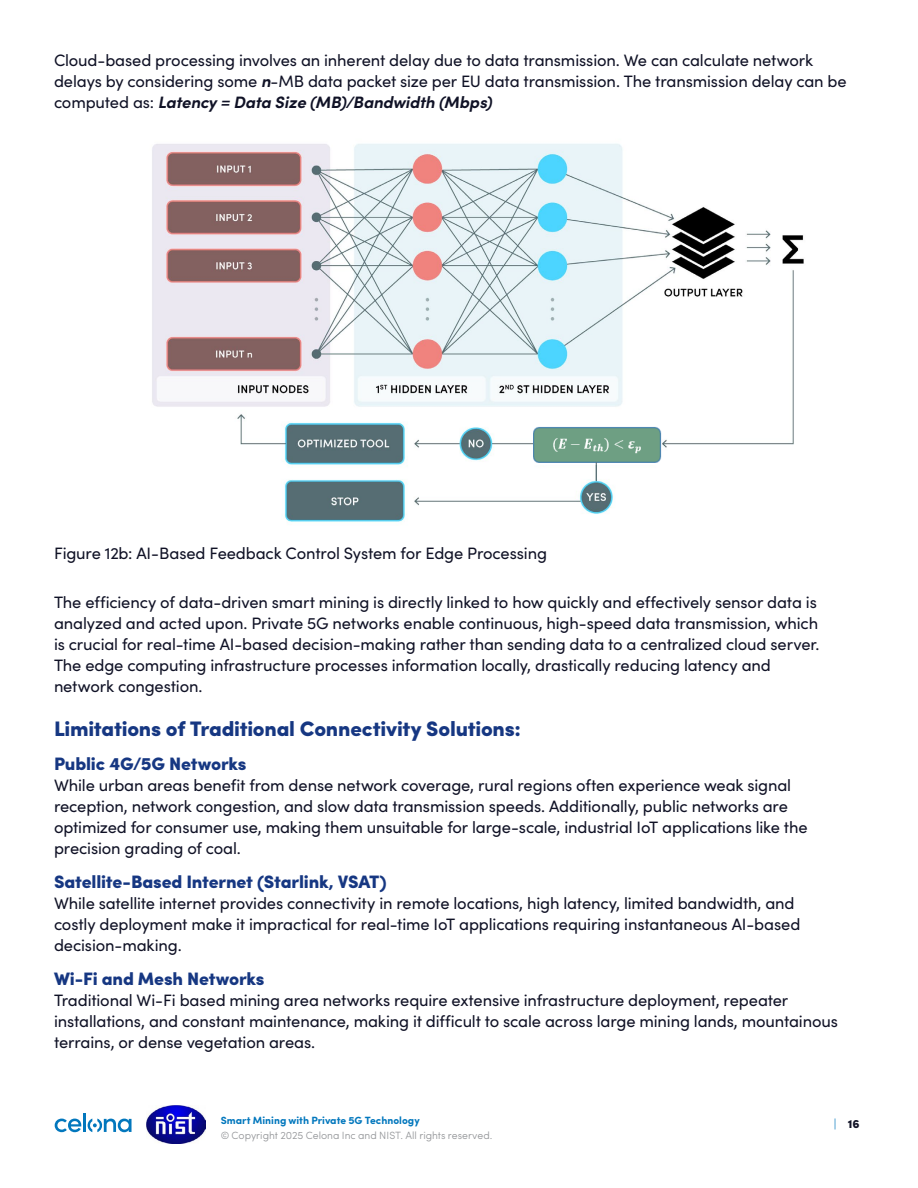
<style>
.page{position:relative;width:918px;height:1188px;background:#fff}
.page>*{position:absolute;margin:0;border:0;box-sizing:border-box;transform-origin:0 0}
.t1{font:900 21px "Sofia Pro";letter-spacing:-.01em;color:#163782}
.t2{font:900 18px "Sofia Pro";letter-spacing:-.01em;color:#163782}
.t3{font:16.5px/21px "Sofia Pro";letter-spacing:-.01em;color:#101226}
.t4{font:900 12px "Sofia Pro";color:#101226}
.t5{font:300 10.5px "Sofia Pro";color:#939598}
.t6{font:700 10.5px "Sofia Pro";color:#0277bd}
.s1{font-weight:700;font-style:italic}
.s2{font-weight:300;color:#0277bd}
</style>
<div class="page">
<svg style="left:55px;top:1119px;width:26px;height:13px"></svg>
<hr style="left:83px;top:1114px;width:3px;height:18px;background:#0277bd">
<svg style="left:88px;top:1119px;width:44px;height:13px"></svg>
<img style="left:147px;top:1105px;width:58px;height:39px">
<img style="left:152px;top:143px;width:652px;height:379px">
<div style="left:533px;top:421px;width:128px;height:43px;background:linear-gradient(to right,#fff,#fff)"></div>
<img style="left:533px;top:426px;width:128px;height:36px">
<svg style="left:596px;top:462px;width:1px;height:19px"></svg>
<p class="t3" style="left:54px;top:49px;width:794px">Cloud-based processing involves an inherent delay due to data transmission. We can calculate network delays by considering some <span class="s1">n</span>-MB data packet size per EU data transmission. The transmission delay can be computed as: <span class="s1">Latency = Data Size (MB)/Bandwidth (Mbps)</span></p>
<p class="t3" style="left:54px;top:542px;width:495px">Figure 12b: AI-Based Feedback Control System for Edge Processing</p>
<p class="t3" style="left:54px;top:591px;width:767px">The efficiency of data-driven smart mining is directly linked to how quickly and effectively sensor data is analyzed and acted upon. Private 5G networks enable continuous, high-speed data transmission, which is crucial for real-time AI-based decision-making rather than sending data to a centralized cloud server.<br>The edge computing infrastructure processes information locally, drastically reducing latency and network congestion.</p>
<p class="t1" style="left:54px;top:712px;width:469px">Limitations of Traditional Connectivity Solutions:</p>
<p class="t2" style="left:54px;top:750px;width:194px">Public 4G/5G Networks</p>
<p class="t3" style="left:54px;top:774px;width:755px">While urban areas benefit from dense network coverage, rural regions often experience weak signal reception, network congestion, and slow data transmission speeds. Additionally, public networks are optimized for consumer use, making them unsuitable for large-scale, industrial IoT applications like the precision grading of coal.</p>
<p class="t2" style="left:54px;top:868px;width:334px">Satellite-Based Internet (Starlink, VSAT)</p>
<p class="t3" style="left:54px;top:892px;width:748px">While satellite internet provides connectivity in remote locations, high latency, limited bandwidth, and costly deployment make it impractical for real-time IoT applications requiring instantaneous AI-based decision-making.</p>
<p class="t2" style="left:54px;top:964px;width:212px">Wi-Fi and Mesh Networks</p>
<p class="t3" style="left:54px;top:989px;width:785px">Traditional Wi-Fi based mining area networks require extensive infrastructure deployment, repeater installations, and constant maintenance, making it difficult to scale across large mining lands, mountainous terrains, or dense vegetation areas.</p>
<p class="t6" style="left:221px;top:1113px;width:201px">Smart Mining with Private 5G Technology</p>
<p class="t5" style="left:221px;top:1127px;width:273px">© Copyright 2025 Celona Inc and NIST. All rights reserved.</p>
<p class="t4" style="left:834px;top:1114px;width:27px"><span class="s2">|</span> 16</p>
</div>
